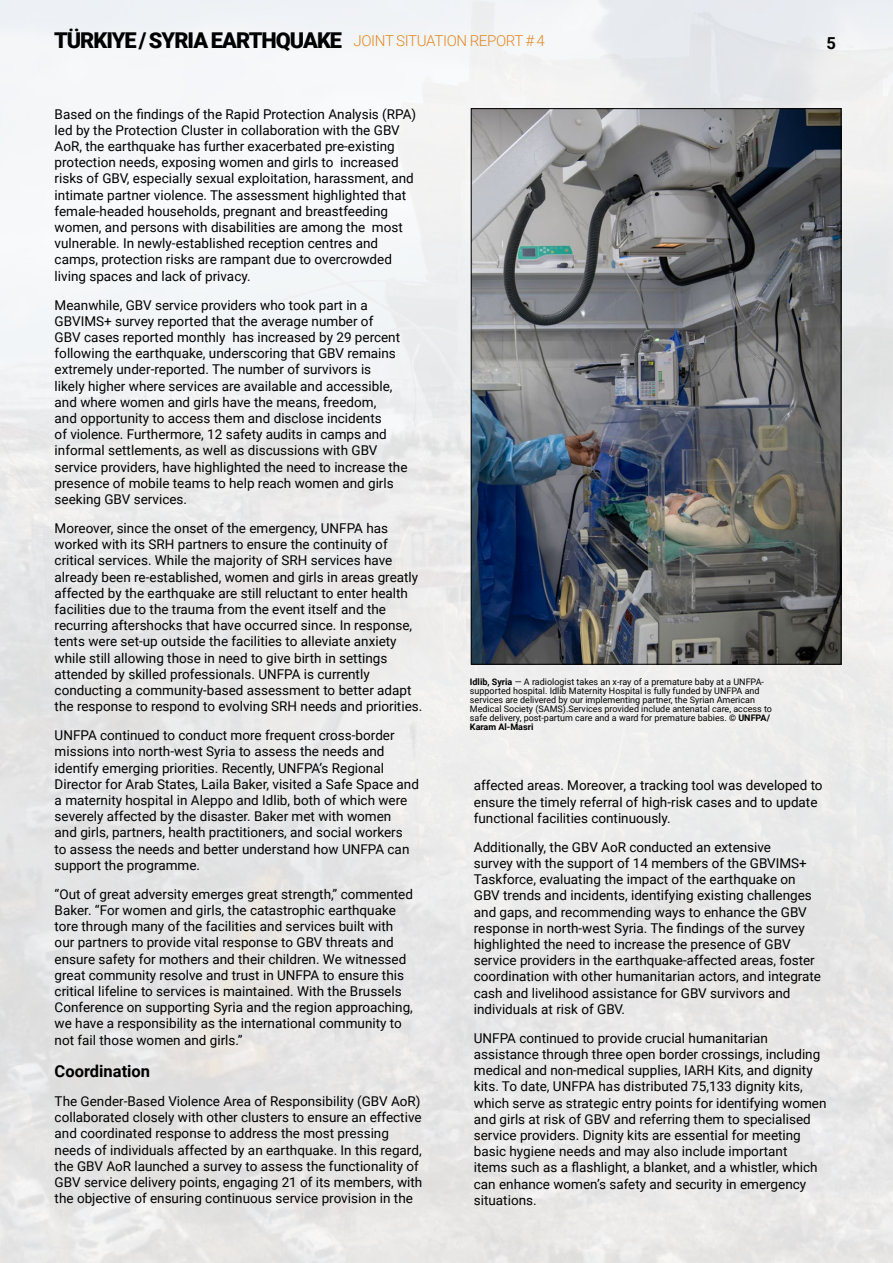
<style>
.page{position:relative;width:893px;height:1263px;background:#fff}
.page>*{position:absolute;margin:0;border:0;box-sizing:border-box;transform-origin:0 0}
.t1{font:900 21.75px "Roboto";letter-spacing:-.045em;color:#000}
.t2{font:700 16.5px "Roboto";color:#000}
.t3{font:13.5px/16.2px "Roboto";color:#000}
.t4{font:9px/9px "Roboto";color:#000}
.s1{font-weight:300;font-size:15.15px;color:#e28a29}
.s2{font-weight:700}
</style>
<div class="page">
<img style="left:0;top:0;width:893px;height:1263px">
<img style="left:473px;top:110px;width:366px;height:552px">
<h1 class="t1" style="left:54px;top:25px;width:492px">TÜRKIYE / SYRIA EARTHQUAKE <span class="s1">JOINT SITUATION REPORT # 4</span></h1>
<p class="t2" style="left:826px;top:32px;width:11px">5</p>
<p class="t3" style="left:55px;top:105px;width:363px">Based on the findings of the Rapid Protection Analysis (RPA) led by the Protection Cluster in collaboration with the GBV AoR, the earthquake has further exacerbated pre-existing protection needs, exposing women and girls to increased risks of GBV, especially sexual exploitation, harassment, and intimate partner violence. The assessment highlighted that female-headed households, pregnant and breastfeeding women, and persons with disabilities are among the most vulnerable. In newly-established reception centres and camps, protection risks are rampant due to overcrowded living spaces and lack of privacy.</p>
<p class="t3" style="left:55px;top:296px;width:354px">Meanwhile, GBV service providers who took part in a GBVIMS+ survey reported that the average number of<br>GBV cases reported monthly has increased by 29 percent following the earthquake, underscoring that GBV remains extremely under-reported. The number of survivors is<br>likely higher where services are available and accessible, and where women and girls have the means, freedom,<br>and opportunity to access them and disclose incidents<br>of violence. Furthermore, 12 safety audits in camps and informal settlements, as well as discussions with GBV service providers, have highlighted the need to increase the presence of mobile teams to help reach women and girls seeking GBV services.</p>
<p class="t3" style="left:55px;top:519px;width:369px">Moreover, since the onset of the emergency, UNFPA has worked with its SRH partners to ensure the continuity of critical services. While the majority of SRH services have already been re-established, women and girls in areas greatly affected by the earthquake are still reluctant to enter health facilities due to the trauma from the event itself and the recurring aftershocks that have occurred since. In response, tents were set-up outside the facilities to alleviate anxiety while still allowing those in need to give birth in settings attended by skilled professionals. UNFPA is currently conducting a community-based assessment to better adapt the response to respond to evolving SRH needs and priorities.</p>
<p class="t3" style="left:55px;top:727px;width:366px">UNFPA continued to conduct more frequent cross-border missions into north-west Syria to assess the needs and identify emerging priorities. Recently, UNFPA’s Regional Director for Arab States, Laila Baker, visited a Safe Space and a maternity hospital in Aleppo and Idlib, both of which were severely affected by the disaster. Baker met with women<br>and girls, partners, health practitioners, and social workers<br>to assess the needs and better understand how UNFPA can support the programme.</p>
<p class="t3" style="left:55px;top:885px;width:360px">“Out of great adversity emerges great strength,” commented Baker. “For women and girls, the catastrophic earthquake tore through many of the facilities and services built with our partners to provide vital response to GBV threats and ensure safety for mothers and their children. We witnessed great community resolve and trust in UNFPA to ensure this critical lifeline to services is maintained. With the Brussels Conference on supporting Syria and the region approaching, we have a responsibility as the international community to not fail those women and girls.”</p>
<p class="t2" style="left:55px;top:1060px;width:97px">Coordination</p>
<p class="t3" style="left:55px;top:1092px;width:369px">The Gender-Based Violence Area of Responsibility (GBV AoR) collaborated closely with other clusters to ensure an effective and coordinated response to address the most pressing needs of individuals affected by an earthquake. In this regard, the GBV AoR launched a survey to assess the functionality of GBV service delivery points, engaging 21 of its members, with the objective of ensuring continuous service provision in the</p>
<p class="t4" style="left:470px;top:677px;width:303px"><span class="s2">Idlib, Syria</span> — A radiologist takes an x-ray of a premature baby at a UNFPA&shy;supported hospital. Idlib Maternity Hospital is fully funded by UNFPA and services are delivered by our implementing partner, the Syrian American Medical Society (SAMS).Services provided include antenatal care, access to safe delivery, post-partum care and a ward for premature babies. <span class="s2">© UNFPA/ Karam Al-Masri</span></p>
<p class="t3" style="left:474px;top:777px;width:350px">affected areas. Moreover, a tracking tool was developed to ensure the timely referral of high-risk cases and to update functional facilities continuously.</p>
<p class="t3" style="left:474px;top:838px;width:349px">Additionally, the GBV AoR conducted an extensive<br>survey with the support of 14 members of the GBVIMS+ Taskforce, evaluating the impact of the earthquake on GBV trends and incidents, identifying existing challenges and gaps, and recommending ways to enhance the GBV response in north-west Syria. The findings of the survey highlighted the need to increase the presence of GBV service providers in the earthquake-affected areas, foster coordination with other humanitarian actors, and integrate cash and livelihood assistance for GBV survivors and individuals at risk of GBV.</p>
<p class="t3" style="left:474px;top:1029px;width:354px">UNFPA continued to provide crucial humanitarian assistance through three open border crossings, including medical and non-medical supplies, IARH Kits, and dignity kits. To date, UNFPA has distributed 75,133 dignity kits, which serve as strategic entry points for identifying women and girls at risk of GBV and referring them to specialised service providers. Dignity kits are essential for meeting basic hygiene needs and may also include important<br>items such as a flashlight, a blanket, and a whistler, which can enhance women’s safety and security in emergency situations.</p>
</div>
